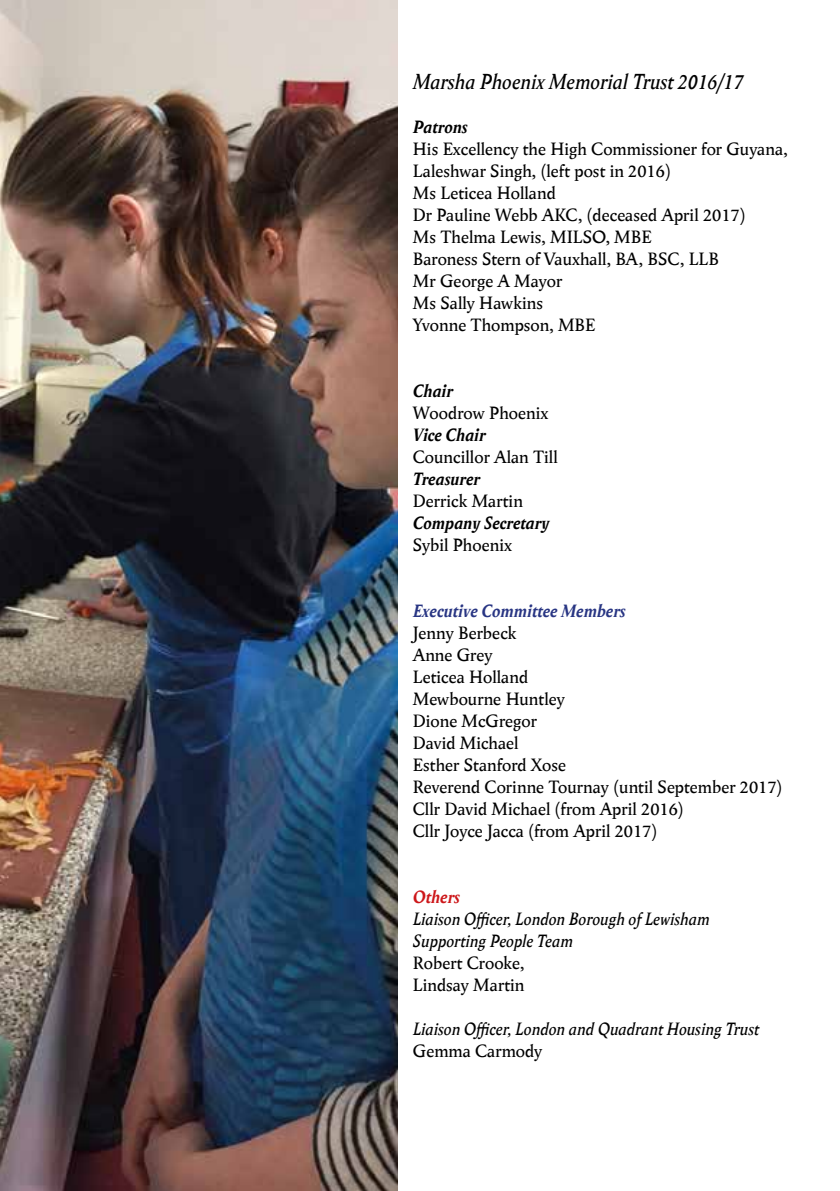
<style>
.page{position:relative;width:840px;height:1191px;background:#fff}
.page>*{position:absolute;margin:0;border:0;box-sizing:border-box;transform-origin:0 0}
.t1{font:italic 22px "Wolpe Pegasus";color:#000}
.t2{font:18px/22px "Wolpe Pegasus";color:#000}
.t3{font:italic 18px/22px "Wolpe Pegasus";color:#000}
.t4{font:italic 700 18px "Wolpe Pegasus";color:#000}
.t5{font:italic 700 18px "Wolpe Pegasus";color:#283583}
.t6{font:italic 700 18px "Wolpe Pegasus";color:#cd171a}
</style>
<div class="page">
<img style="left:0;top:0;width:397px;height:1191px">
<p class="t1" style="left:412px;top:67px;width:332px">Marsha Phoenix Memorial Trust 2016/17</p>
<p class="t4" style="left:412px;top:114px;width:56px">Patrons</p>
<p class="t2" style="left:412px;top:137px;width:376px">His Excellency the High Commissioner for Guyana,<br>Laleshwar Singh, (left post in 2016)<br>Ms Leticea Holland<br>Dr Pauline Webb AKC, (deceased April 2017)<br>Ms Thelma Lewis, MILSO, MBE<br>Baroness Stern of Vauxhall, BA, BSC, LLB<br>Mr George A Mayor<br>Ms Sally Hawkins<br>Yvonne Thompson, MBE</p>
<p class="t4" style="left:412px;top:378px;width:42px">Chair</p>
<p class="t2" style="left:412px;top:401px;width:137px">Woodrow Phoenix</p>
<p class="t4" style="left:412px;top:422px;width:74px">Vice Chair</p>
<p class="t2" style="left:412px;top:445px;width:146px">Councillor Alan Till</p>
<p class="t4" style="left:412px;top:466px;width:69px">Treasurer</p>
<p class="t2" style="left:412px;top:489px;width:111px">Derrick Martin</p>
<p class="t4" style="left:412px;top:510px;width:138px">Company Secretary</p>
<p class="t2" style="left:412px;top:533px;width:101px">Sybil Phoenix</p>
<p class="t5" style="left:412px;top:598px;width:214px">Executive Committee Members</p>
<p class="t2" style="left:412px;top:621px;width:371px">Jenny Berbeck<br>Anne Grey<br>Leticea Holland<br>Mewbourne Huntley<br>Dione McGregor<br>David Michael<br>Esther Stanford Xose<br>Reverend Corinne Tournay (until September 2017)<br>Cllr David Michael (from April 2016)<br>Cllr Joyce Jacca (from April 2017)</p>
<p class="t6" style="left:412px;top:884px;width:49px">Others</p>
<p class="t3" style="left:412px;top:907px;width:298px">Liaison Officer, London Borough of Lewisham<br>Supporting People Team</p>
<p class="t2" style="left:412px;top:951px;width:113px">Robert Crooke,<br>Lindsay Martin</p>
<p class="t3" style="left:412px;top:1017px;width:347px">Liaison Officer, London and Quadrant Housing Trust</p>
<p class="t2" style="left:412px;top:1039px;width:131px">Gemma Carmody</p>
</div>
